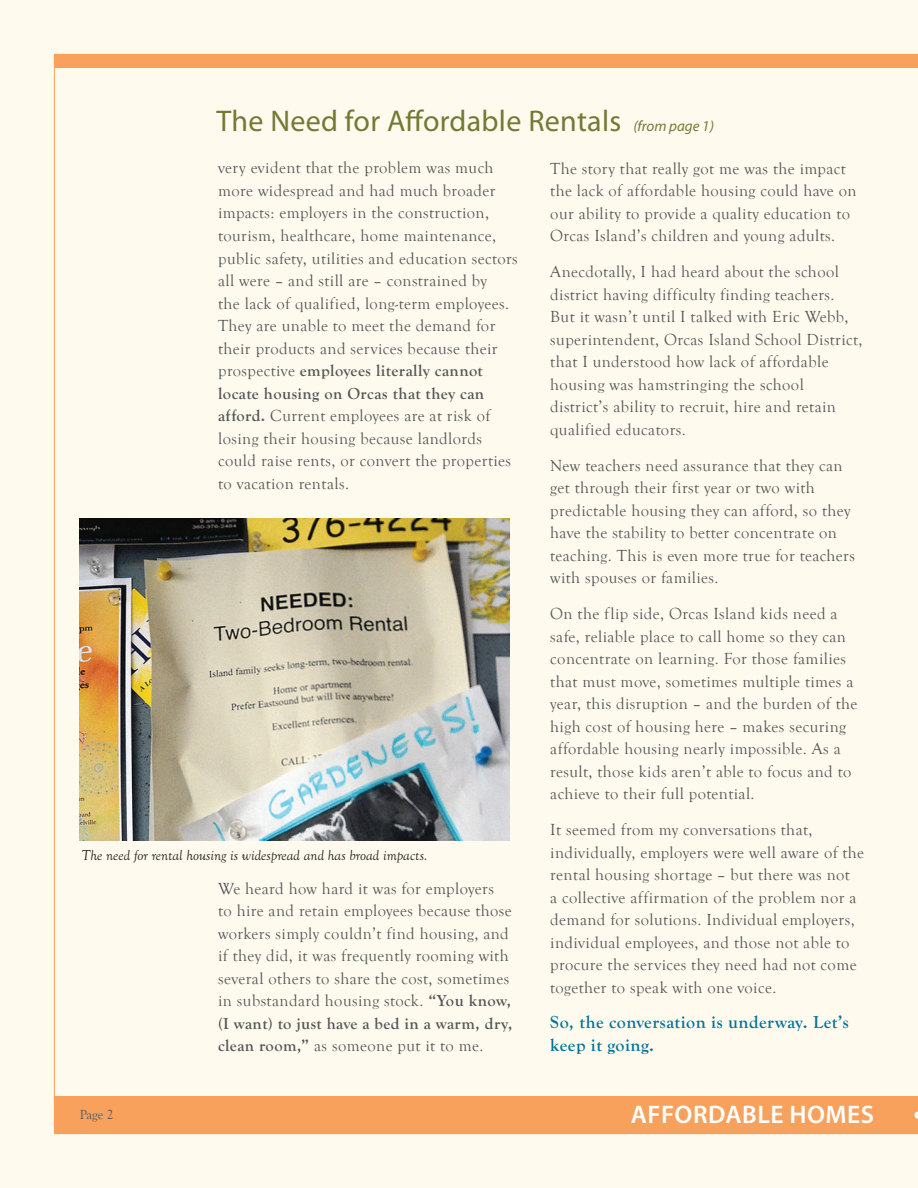
<style>
.page{position:relative;width:918px;height:1188px;background:#fefbee}
.page>*{position:absolute;margin:0;border:0;box-sizing:border-box;transform-origin:0 0}
.t1{font:30px "Myriad Pro";letter-spacing:.01em;color:#727a34}
.t2{font:600 25.5px "Myriad Pro";letter-spacing:.02em;color:#fff}
.t3{font:700 18px/22.5px "Goudy Old Sty";letter-spacing:.025em;color:#087399}
.t4{font:16.5px/22.5px "Goudy Old Style T";letter-spacing:.025em;color:#55565a}
.t5{font:700 16.5px/22.5px "Goudy Old Sty";letter-spacing:.025em;color:#55565a}
.t6{font:italic 15px "Goudy Old Sty";color:#231f20}
.t7{font:13.5px "Goudy Old Style T";color:#55565a}
.s1{font-style:italic;font-size:15px}
.s2{font-family:"Goudy Old Style T";font-weight:400}
.s3{font-family:"Goudy Old Sty";font-weight:700}
</style>
<div class="page">
<div style="left:54px;top:54px;width:864px;height:1080px;background:#fefbee"></div>
<img style="left:80px;top:518px;width:430px;height:323px">
<div style="left:81px;top:849px;width:444px;height:29px;background:#fefbee"></div>
<div style="left:80px;top:848px;width:446px;height:31px;border:2px solid #fefbee"></div>
<h1 class="t1" style="left:216px;top:102px;width:499px">The Need for Affordable Rentals <span class="s1">(from page 1)</span></h1>
<p class="t4" style="left:218px;top:157px;width:301px">very evident that the problem was much more widespread and had much broader impacts: employers in the construction, tourism, healthcare, home maintenance, public safety, utilities and education sectors all were – and still are – constrained by<br>the lack of qualified, long-term employees.<br>They are unable to meet the demand for their products and services because their</p>
<p class="t5" style="left:218px;top:360px;width:268px"><span class="s2">prospective</span> employees literally cannot locate housing on Orcas that they can</p>
<p class="t4" style="left:218px;top:405px;width:295px"><span class="s3">afford.</span> Current employees are at risk of losing their housing because landlords could raise rents, or convert the properties to vacation rentals.</p>
<p class="t6" style="left:81px;top:847px;width:348px">The need for rental housing is widespread and has broad impacts.</p>
<p class="t7" style="left:80px;top:1107px;width:35px">Page 2</p>
<p class="t4" style="left:218px;top:877px;width:295px">We heard how hard it was for employers<br>to hire and retain employees because those workers simply couldn’t find housing, and if they did, it was frequently rooming with several others to share the cost, sometimes in substandard housing stock. <span class="s3">“You know,</span></p>
<p class="t5" style="left:218px;top:1012px;width:296px">(I want) to just have a bed in a warm, dry,</p>
<p class="t4" style="left:218px;top:1035px;width:267px"><span class="s3">clean room,”</span> as someone put it to me.</p>
<p class="t4" style="left:550px;top:157px;width:308px">The story that really got me was the impact the lack of affordable housing could have on our ability to provide a quality education to Orcas Island’s children and young adults.</p>
<p class="t4" style="left:550px;top:261px;width:314px">Anecdotally, I had heard about the school district having difficulty finding teachers.<br>But it wasn’t until I talked with Eric Webb, superintendent, Orcas Island School District, that I understood how lack of affordable housing was hamstringing the school district’s ability to recruit, hire and retain qualified educators.</p>
<p class="t4" style="left:550px;top:454px;width:306px">New teachers need assurance that they can get through their first year or two with predictable housing they can afford, so they have the stability to better concentrate on teaching. This is even more true for teachers with spouses or families.</p>
<p class="t4" style="left:550px;top:603px;width:309px">On the flip side, Orcas Island kids need a safe, reliable place to call home so they can concentrate on learning. For those families that must move, sometimes multiple times a year, this disruption – and the burden of the high cost of housing here – makes securing affordable housing nearly impossible. As a result, those kids aren’t able to focus and to achieve to their full potential.</p>
<p class="t4" style="left:550px;top:819px;width:315px">It seemed from my conversations that, individually, employers were well aware of the rental housing shortage – but there was not<br>a collective affirmation of the problem nor a demand for solutions. Individual employers, individual employees, and those not able to procure the services they need had not come together to speak with one voice.</p>
<p class="t3" style="left:550px;top:1012px;width:300px">So, the conversation is underway. Let’s keep it going.</p>
<h2 class="t2" style="left:631px;top:1098px;width:245px">AFFORDABLE HOMES</h2>
</div>
